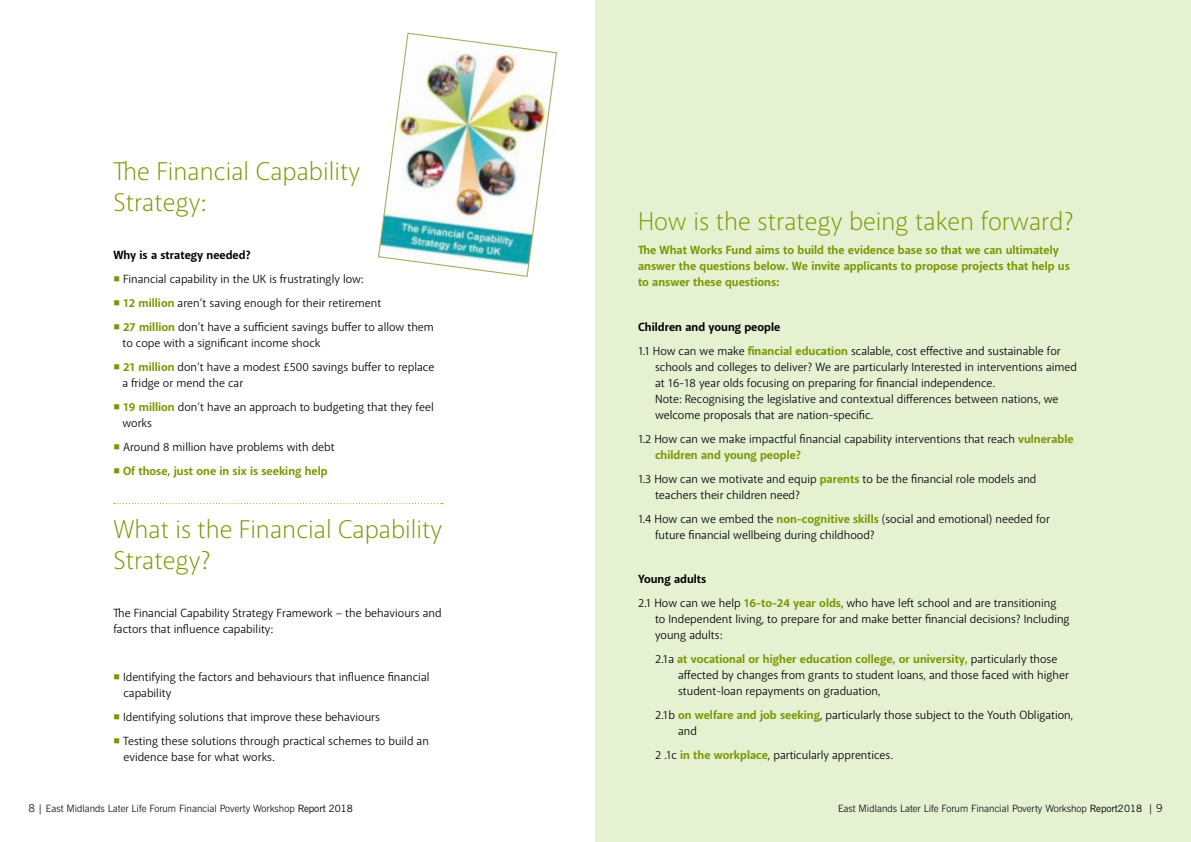
<style>
.page{position:relative;width:1191px;height:842px;background:#fff}
.page>*{position:absolute;margin:0;border:0;box-sizing:border-box;transform-origin:0 0}
.t1{font:300 26px/31.2px "Akagi Pro";color:#789802}
.t2{font:12px/16px "Akagi Pro";color:#000}
.t3{font:700 12px/16px "Akagi Pro";color:#789802}
.t4{font:700 12px "Akagi Pro";color:#000}
.t5{font:300 10px "News Gothic BT";color:#000}
.s1{color:#789802}
.s2{font-weight:700;color:#789802}
.s3{font-weight:400}
.s4{font-weight:700}
.s5{font-size:11px}
</style>
<div class="page">
<div style="left:595px;top:0;width:596px;height:842px;background:#e6f1d2"></div>
<svg style="left:114px;top:503px;width:329px;height:1px"></svg>
<img style="left:378px;top:32px;width:180px;height:245px">
<h1 class="t1" style="left:113px;top:156px;width:248px">The Financial Capability<br>Strategy:</h1>
<p class="t4" style="left:113px;top:247px;width:139px">Why is a strategy needed?</p>
<p class="t2" style="left:113px;top:271px;width:252px"><span class="s1">■</span> Financial capability in the UK is frustratingly low:</p>
<p class="t2" style="left:113px;top:295px;width:269px"><span class="s1">■</span> <span class="s2">12 million</span> aren’t saving enough for their retirement</p>
<p class="t2" style="left:122px;top:319px;width:313px;text-indent:-9px"><span class="s1">■</span> <span class="s2">27 million</span> don’t have a sufficient savings buffer to allow them to cope with a significant income shock</p>
<p class="t2" style="left:122px;top:359px;width:313px;text-indent:-9px"><span class="s1">■</span> <span class="s2">21 million</span> don’t have a modest £500 savings buffer to replace a fridge or mend the car</p>
<p class="t2" style="left:122px;top:399px;width:313px;text-indent:-9px"><span class="s1">■</span> <span class="s2">19 million</span> don’t have an approach to budgeting that they feel works</p>
<p class="t2" style="left:113px;top:439px;width:223px"><span class="s1">■</span> Around 8 million have problems with debt</p>
<p class="t3" style="left:113px;top:463px;width:216px"><span class="s3">■</span> Of those, just one in six is seeking help</p>
<h1 class="t1" style="left:113px;top:514px;width:330px">What is the Financial Capability<br>Strategy?</h1>
<p class="t2" style="left:113px;top:605px;width:330px">The Financial Capability Strategy Framework – the behaviours and factors that influence capability:</p>
<p class="t2" style="left:123px;top:669px;width:307px;text-indent:-10px"><span class="s1">■</span> Identifying the factors and behaviours that influence financial capability</p>
<p class="t2" style="left:113px;top:709px;width:268px"><span class="s1">■</span> Identifying solutions that improve these behaviours</p>
<p class="t2" style="left:123px;top:733px;width:307px;text-indent:-10px"><span class="s1">■</span> Testing these solutions through practical schemes to build an evidence base for what works.</p>
<h1 class="t1" style="left:638px;top:206px;width:437px">How is the strategy being taken forward?</h1>
<p class="t3" style="left:638px;top:242px;width:433px">The What Works Fund aims to build the evidence base so that we can ultimately answer the questions below. We invite applicants to propose projects that help us to answer these questions:</p>
<p class="t2" style="left:638px;top:315px;width:424px;line-height:24px"><span class="s4">Children and young people<br></span>1.1 How can we make <span class="s2">financial education</span> scalable, cost effective and sustainable for</p>
<p class="t2" style="left:655px;top:359px;width:423px">schools and colleges to deliver? We are particularly Interested in interventions aimed at 16-18 year olds focusing on preparing for financial independence.<br>Note: Recognising the legislative and contextual differences between nations, we welcome proposals that are nation-specific.</p>
<p class="t2" style="left:655px;top:431px;width:420px;text-indent:-17px">1.2 How can we make impactful financial capability interventions that reach <span class="s2">vulnerable children and young people?</span></p>
<p class="t2" style="left:655px;top:471px;width:383px;text-indent:-17px">1.3 How can we motivate and equip <span class="s2">parents</span> to be the financial role models and teachers their children need?</p>
<p class="t2" style="left:655px;top:511px;width:396px;text-indent:-17px">1.4 How can we embed the <span class="s2">non-cognitive skills</span> (social and emotional) needed for future financial wellbeing during childhood?</p>
<p class="t2" style="left:638px;top:567px;width:420px;line-height:24px"><span class="s4">Young adults<br></span>2.1 How can we help <span class="s2">16-to-24 year olds</span>, who have left school and are transitioning</p>
<p class="t2" style="left:655px;top:611px;width:416px">to Independent living, to prepare for and make better financial decisions? Including young adults:</p>
<p class="t2" style="left:678px;top:651px;width:392px;text-indent:-23px">2.1a <span class="s2">at vocational or higher education college, or university,</span> particularly those affected by changes from grants to student loans, and those faced with higher student-loan repayments on graduation,</p>
<p class="t2" style="left:678px;top:707px;width:397px;text-indent:-23px">2.1b <span class="s2">on welfare and job seeking</span>, particularly those subject to the Youth Obligation, and</p>
<p class="t2" style="left:655px;top:747px;width:239px">2 .1c <span class="s2">in the workplace</span>, particularly apprentices.</p>
<p class="t5" style="left:28px;top:802px;width:326px"><span class="s5">8</span> <span class="s3">|</span> East Midlands Later Life Forum Financial Poverty Workshop <span class="s3">Report 2018</span></p>
<p class="t5" style="left:838px;top:802px;width:326px">East Midlands Later Life Forum Financial Poverty Workshop <span class="s3">Report2018 |</span> <span class="s5">9</span></p>
</div>
